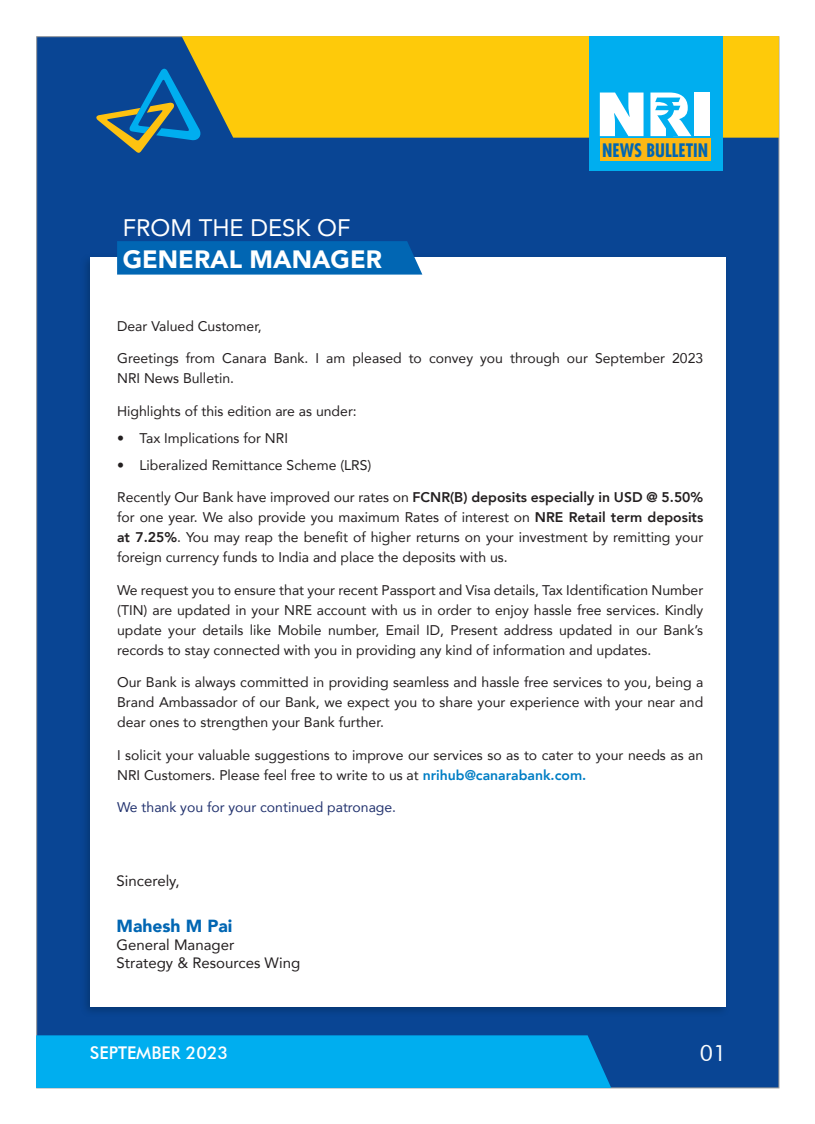
<style>
.page{position:relative;width:815px;height:1124px;background:#fff}
.page>*{position:absolute;margin:0;border:0;box-sizing:border-box;transform-origin:0 0}
.t1{font:800 57.75px "Futura Std";color:#fff}
.t2{font:900 25px "Avenir";color:#fff}
.t3{font:23.88px "Avenir";color:#fff}
.t4{font:22.5px "Futura BT";color:#fbfdfe}
.t5{font:700 condensed 18.12px "Futura Std";color:#0166b3}
.t6{font:500 17.5px "Futura BT";color:#fff}
.t7{font:900 17.5px "Avenir";color:#0166b3}
.t8{font:15px "Avenir";color:#231f20}
.t9{font:14px/20px "Avenir";color:#231f20;text-align:justify}
.t10{font:14px "Avenir";color:#23336f}
.s1{font-weight:800}
.s2{font-weight:800;color:#007ec5}
</style>
<div class="page">
<div style="left:36px;top:36px;width:743px;height:1051px;background:#094594;border:1px solid #939598"></div>
<div style="left:80px;top:253px;width:651px;height:763px;background:#002345;opacity:.42"></div>
<div style="left:90px;top:258px;width:636px;height:748px;background:#fff"></div>
<div style="left:117px;top:241px;width:305px;height:33px;background:#0166b3"></div>
<div style="left:182px;top:36px;width:597px;height:102px;background:#feca0a"></div>
<svg style="left:96px;top:69px;width:104px;height:84px"></svg>
<div style="left:589px;top:36px;width:133px;height:135px;background:#00aeef"></div>
<svg style="left:658px;top:102px;width:20px;height:13px"></svg>
<div style="left:600px;top:138px;width:111px;height:23px;background:#fcb814"></div>
<div style="left:36px;top:1035px;width:575px;height:52px;background:#00aeef"></div>
<p class="t3" style="left:123px;top:208px;width:229px">FROM THE DESK OF</p>
<p class="t2" style="left:123px;top:238px;width:261px">GENERAL MANAGER</p>
<p class="t1" style="left:596px;top:78px;width:119px">NRI</p>
<p class="t5" style="left:602px;top:139px;width:107px">NEWS BULLETIN</p>
<p class="t9" style="left:117px;top:315px;width:146px">Dear Valued Customer,</p>
<p class="t9" style="left:117px;top:348px;width:588px">Greetings from Canara Bank. I am pleased to convey you through our September 2023<br>NRI News Bulletin.</p>
<p class="t9" style="left:117px;top:400px;width:241px">Highlights of this edition are as under:</p>
<p class="t9" style="left:117px;top:427px;width:172px">• Tax Implications for NRI</p>
<p class="t9" style="left:117px;top:454px;width:256px">• Liberalized Remittance Scheme (LRS)</p>
<p class="t9" style="left:117px;top:487px;width:588px">Recently Our Bank have improved our rates on <span class="s1">FCNR(B) deposits especially in USD @ 5.50% </span>for one year. We also provide you maximum Rates of interest on <span class="s1">NRE Retail term deposits at 7.25%</span>. You may reap the benefit of higher returns on your investment by remitting your foreign currency funds to India and place the deposits with us.</p>
<p class="t9" style="left:117px;top:579px;width:588px">We request you to ensure that your recent Passport and Visa details, Tax Identification Number (TIN) are updated in your NRE account with us in order to enjoy hassle free services. Kindly update your details like Mobile number, Email ID, Present address updated in our Bank’s records to stay connected with you in providing any kind of information and updates.</p>
<p class="t9" style="left:117px;top:671px;width:588px">Our Bank is always committed in providing seamless and hassle free services to you, being a Brand Ambassador of our Bank, we expect you to share your experience with your near and dear ones to strengthen your Bank further.</p>
<p class="t9" style="left:117px;top:744px;width:588px">I solicit your valuable suggestions to improve our services so as to cater to your needs as an<br>NRI Customers. Please feel free to write to us at <span class="s2">nrihub@canarabank.com.</span></p>
<p class="t10" style="left:117px;top:795px;width:281px">We thank you for your continued patronage.</p>
<p class="t8" style="left:116px;top:868px;width:65px">Sincerely,</p>
<p class="t7" style="left:116px;top:910px;width:118px">Mahesh M Pai</p>
<p class="t8" style="left:116px;top:932px;width:119px">General Manager</p>
<p class="t8" style="left:116px;top:950px;width:185px">Strategy &amp; Resources Wing</p>
<p class="t6" style="left:90px;top:1041px;width:140px">SEPTEMBER 2023</p>
<p class="t4" style="left:700px;top:1039px;width:28px">01</p>
</div>
